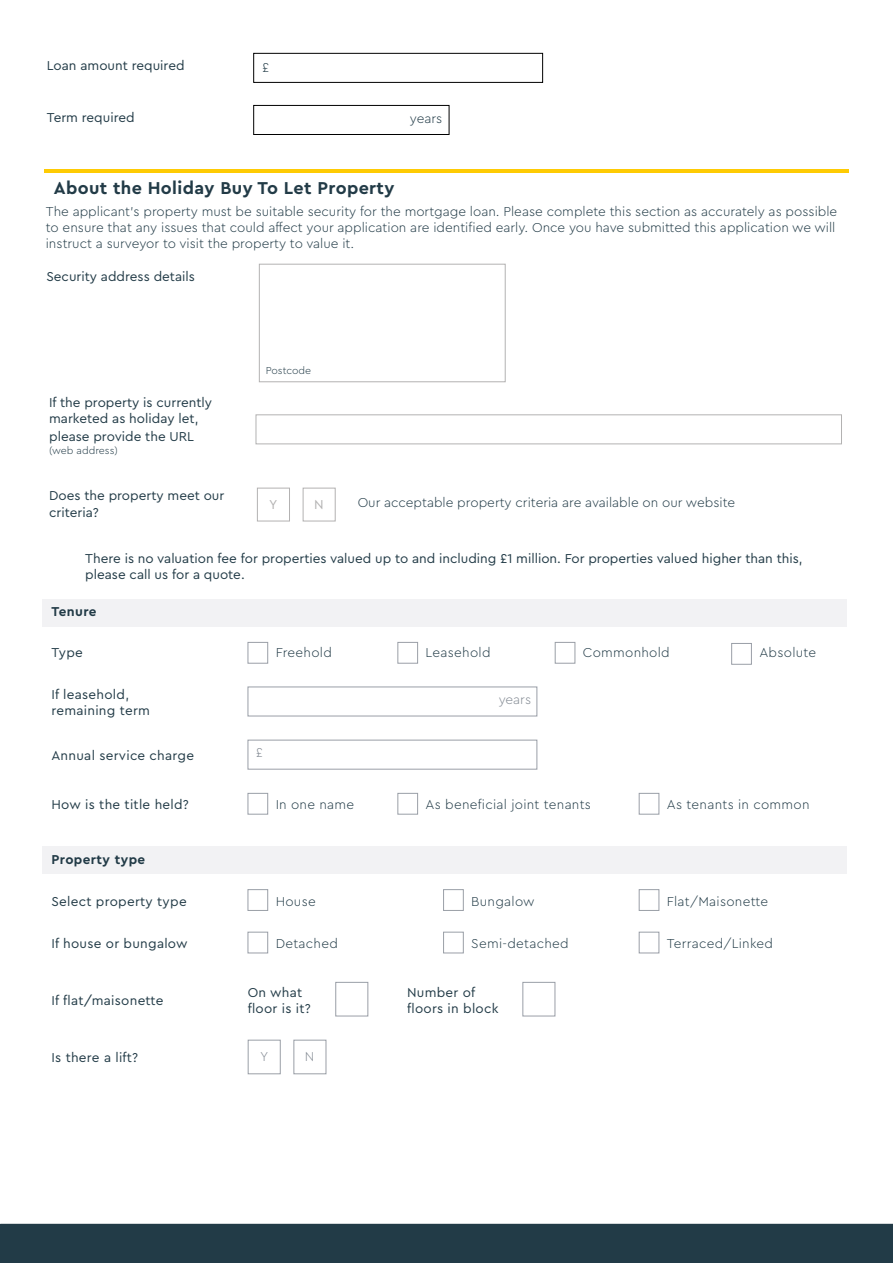
<style>
.page{position:relative;width:893px;height:1263px;background:#fff}
.page>*{position:absolute;margin:0;border:0;box-sizing:border-box;transform-origin:0 0}
.t1{font:700 18px "Cera Pro";letter-spacing:.02em;color:#223b47}
.t2{font:300 13.5px/16.2px "Cera Pro";color:#223b47}
.t3{font:13.5px/16.2px "Cera Pro";color:#223b47}
.t4{font:13.5px/16.2px "Cera Pro";letter-spacing:.02em;color:#223b47}
.t5{font:300 13.5px "Cera Pro";letter-spacing:.02em;color:#223b47}
.t6{font:700 13.5px "Cera Pro";letter-spacing:.03em;color:#223b47}
.t7{font:300 13.5px "Cera Pro";color:#838a93}
.t8{font:13.5px "Cera Pro";color:#b3b2b2}
.t9{font:300 10.5px "Cera Pro";color:#223b47}
</style>
<div class="page">
<div style="left:0;top:1225px;width:893px;height:38px;background:#223b47"></div>
<div style="left:0;top:1224px;width:893px;height:38px;border:1px solid #223b47"></div>
<div style="left:253px;top:53px;width:290px;height:30px;border:1px solid #000"></div>
<div style="left:253px;top:105px;width:196px;height:30px;border:1px solid #000"></div>
<hr style="left:44px;top:170px;width:805px;height:3px;background:#fecb04">
<div style="left:259px;top:264px;width:247px;height:118px;border:1px solid #b3b2b2"></div>
<div style="left:256px;top:414px;width:586px;height:30px;border:1px solid #b3b2b2"></div>
<div style="left:257px;top:488px;width:33px;height:33px;background:#fff;border:1px solid #b3b2b2"></div>
<div style="left:303px;top:488px;width:33px;height:33px;border:1px solid #b3b2b2"></div>
<div style="left:42px;top:599px;width:805px;height:27px;background:#f2f2f4"></div>
<div style="left:248px;top:642px;width:20px;height:22px;border:1px solid #9a9fa7"></div>
<div style="left:397px;top:642px;width:21px;height:22px;border:1px solid #9a9fa7"></div>
<div style="left:555px;top:642px;width:20px;height:22px;border:1px solid #9a9fa7"></div>
<div style="left:731px;top:643px;width:21px;height:22px;border:1px solid #9a9fa7"></div>
<div style="left:248px;top:686px;width:289px;height:30px;border:1px solid #9a9fa7"></div>
<div style="left:248px;top:740px;width:289px;height:29px;border:1px solid #9a9fa7"></div>
<div style="left:248px;top:793px;width:20px;height:21px;border:1px solid #9a9fa7"></div>
<div style="left:397px;top:793px;width:21px;height:21px;border:1px solid #9a9fa7"></div>
<div style="left:639px;top:793px;width:20px;height:21px;border:1px solid #9a9fa7"></div>
<div style="left:42px;top:847px;width:805px;height:27px;background:#f2f2f4"></div>
<div style="left:248px;top:889px;width:20px;height:22px;border:1px solid #9a9fa7"></div>
<div style="left:443px;top:889px;width:21px;height:22px;border:1px solid #9a9fa7"></div>
<div style="left:639px;top:889px;width:20px;height:22px;border:1px solid #9a9fa7"></div>
<div style="left:248px;top:932px;width:20px;height:21px;border:1px solid #9a9fa7"></div>
<div style="left:443px;top:932px;width:21px;height:21px;border:1px solid #9a9fa7"></div>
<div style="left:639px;top:932px;width:20px;height:21px;border:1px solid #9a9fa7"></div>
<div style="left:335px;top:982px;width:33px;height:34px;background:#fff;border:1px solid #9a9fa7"></div>
<div style="left:522px;top:982px;width:33px;height:34px;border:1px solid #9a9fa7"></div>
<div style="left:248px;top:1040px;width:33px;height:34px;background:#fff;border:1px solid #9a9fa7"></div>
<div style="left:293px;top:1040px;width:33px;height:34px;border:1px solid #9a9fa7"></div>
<p class="t3" style="left:47px;top:57px;width:139px">Loan amount required</p>
<p class="t2" style="left:262px;top:59px;width:8px">£</p>
<p class="t3" style="left:47px;top:109px;width:89px">Term required</p>
<p class="t2" style="left:410px;top:110px;width:34px">years</p>
<h1 class="t1" style="left:54px;top:176px;width:342px">About the Holiday Buy To Let Property</h1>
<p class="t2" style="left:46px;top:203px;width:793px">The applicant’s property must be suitable security for the mortgage loan. Please complete this section as accurately as possible to ensure that any issues that could affect your application are identified early. Once you have submitted this application we will instruct a surveyor to visit the property to value it.</p>
<p class="t3" style="left:46px;top:268px;width:150px">Security address details</p>
<p class="t9" style="left:266px;top:363px;width:47px">Postcode</p>
<p class="t3" style="left:49px;top:394px;width:165px">If the property is currently marketed as holiday let,</p>
<p class="t3" style="left:49px;top:428px;width:146px">please provide the URL</p>
<p class="t9" style="left:49px;top:443px;width:70px">(web address)</p>
<p class="t3" style="left:49px;top:487px;width:177px">Does the property meet our criteria?</p>
<p class="t8" style="left:269px;top:496px;width:10px">Y</p>
<p class="t8" style="left:314px;top:496px;width:11px">N</p>
<p class="t2" style="left:358px;top:494px;width:379px">Our acceptable property criteria are available on our website</p>
<p class="t3" style="left:85px;top:550px;width:719px">There is no valuation fee for properties valued up to and including £1 million. For properties valued higher than this, please call us for a quote.</p>
<p class="t6" style="left:51px;top:602px;width:47px">Tenure</p>
<p class="t3" style="left:51px;top:644px;width:33px">Type</p>
<p class="t5" style="left:276px;top:643px;width:58px">Freehold</p>
<p class="t5" style="left:426px;top:643px;width:67px">Leasehold</p>
<p class="t5" style="left:583px;top:643px;width:88px">Commonhold</p>
<p class="t5" style="left:759px;top:644px;width:58px">Absolute</p>
<p class="t4" style="left:51px;top:686px;width:100px">If leasehold, remaining term</p>
<p class="t7" style="left:499px;top:690px;width:34px">years</p>
<p class="t4" style="left:51px;top:747px;width:144px">Annual service charge</p>
<p class="t4" style="left:51px;top:796px;width:139px">How is the title held?</p>
<p class="t5" style="left:276px;top:796px;width:80px">In one name</p>
<p class="t5" style="left:426px;top:796px;width:167px">As beneficial joint tenants</p>
<p class="t5" style="left:667px;top:796px;width:144px">As tenants in common</p>
<p class="t7" style="left:256px;top:744px;width:8px">£</p>
<p class="t6" style="left:51px;top:850px;width:95px">Property type</p>
<p class="t4" style="left:51px;top:892px;width:137px">Select property type</p>
<p class="t2" style="left:276px;top:892px;width:42px">House</p>
<p class="t5" style="left:471px;top:892px;width:65px">Bungalow</p>
<p class="t5" style="left:667px;top:892px;width:103px">Flat/Maisonette</p>
<p class="t4" style="left:51px;top:935px;width:138px">If house or bungalow</p>
<p class="t5" style="left:276px;top:934px;width:64px">Detached</p>
<p class="t5" style="left:471px;top:934px;width:99px">Semi-detached</p>
<p class="t5" style="left:667px;top:934px;width:108px">Terraced/Linked</p>
<p class="t4" style="left:52px;top:991px;width:114px">If flat/maisonette</p>
<p class="t4" style="left:248px;top:983px;width:65px">On what floor is it?</p>
<p class="t4" style="left:407px;top:983px;width:93px">Number of floors in block</p>
<p class="t4" style="left:52px;top:1049px;width:88px">Is there a lift?</p>
<p class="t7" style="left:260px;top:1048px;width:10px">Y</p>
<p class="t7" style="left:305px;top:1048px;width:11px">N</p>
</div>
